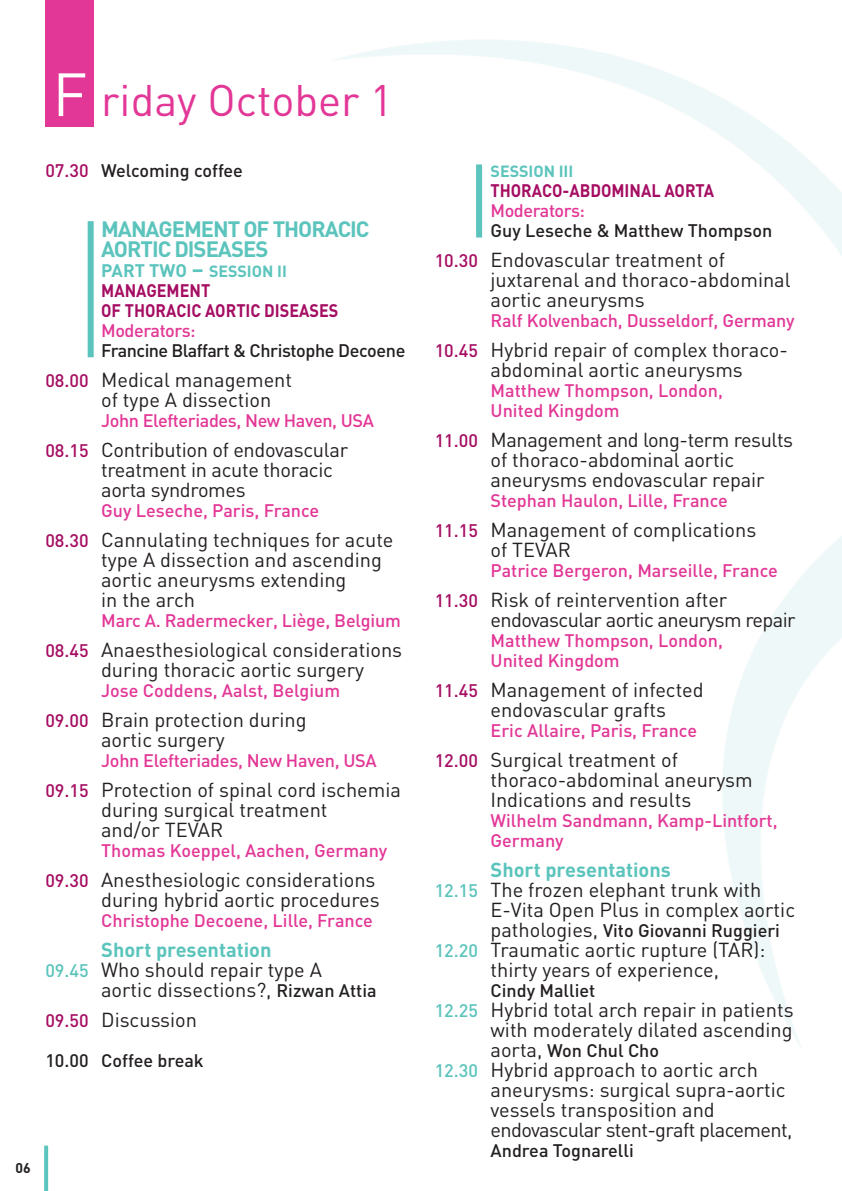
<style>
.page{position:relative;width:842px;height:1191px;background:#fff}
.page>*{position:absolute;margin:0;border:0;box-sizing:border-box;transform-origin:0 0}
.t1{font:43.6px "DIN";color:#e23796}
.t2{font:700 22px/20px "DIN";letter-spacing:-.045em;color:#5bc4bc}
.t3{font:20px/20px "DIN";color:#231f20}
.t4{font:20px/20px "DIN";letter-spacing:-.03em;color:#231f20}
.t5{font:700 20px "DIN";color:#5bc4bc}
.t6{font:500 18px/20px "DIN";color:#e23796}
.t7{font:500 18px "DIN";color:#231f20}
.t8{font:700 18px/20px "DIN";color:#a50d62;scale:.9 1}
.t9{font:500 18px "DIN";letter-spacing:-.03em;color:#231f20}
.t10{font:500 18px "DIN";letter-spacing:-.02em;color:#e23796}
.t11{font:500 18px "DIN";letter-spacing:-.025em;color:#e23796}
.t12{font:700 16px "DIN";color:#5bc4bc}
.t13{font:700 14px "DIN";color:#231f20}
.s1{font-size:60px;color:#fff}
.s2{color:#a50d62}
.s3{font-size:18px}
.s4{font-size:22px}
.s5{font-weight:500;font-size:18px;color:#a50d62}
.s6{font-weight:500;font-size:18px;color:#5bc4bc}
.s7{font-weight:500;font-size:18px}
.s8{font-weight:400;font-size:20px}
</style>
<div class="page">
<div style="left:476px;top:164px;width:6px;height:73px;background:#5bc4bc"></div>
<div style="left:45px;top:0;width:49px;height:127px;background:#e23796"></div>
<svg style="left:44px;top:1145px;width:4px;height:46px"></svg>
<div style="left:88px;top:221px;width:6px;height:136px;background:#5bc4bc"></div>
<h1 class="t1" style="left:53px;top:75px;width:342px"><span class="s1">F</span> riday October 1</h1>
<p class="t7" style="left:45px;top:160px;width:199px"><span class="s2">07.30</span> Welcoming coffee</p>
<p class="t2" style="left:101px;top:219px;width:270px">MANAGEMENT OF THORACIC<br>AORTIC DISEASES</p>
<p class="t12" style="left:101px;top:262px;width:187px"><span class="s3">PART TWO</span> <span class="s4">–</span> SESSION II</p>
<p class="t8" style="left:101px;top:280px;width:265px">MANAGEMENT<br>OF THORACIC AORTIC DISEASES</p>
<p class="t11" style="left:101px;top:320px;width:96px">Moderators:</p>
<p class="t9" style="left:101px;top:340px;width:306px">Francine Blaffart &amp; Christophe Decoene</p>
<p class="t3" style="left:101px;top:370px;width:193px;text-indent:-56px"><span class="s5">08.00</span> Medical management of type A dissection</p>
<p class="t10" style="left:101px;top:410px;width:274px">John Elefteriades, New Haven, USA</p>
<p class="t3" style="left:101px;top:440px;width:249px;text-indent:-56px"><span class="s5">08.15</span> Contribution of endovascular treatment in acute thoracic aorta syndromes</p>
<p class="t6" style="left:101px;top:500px;width:220px">Guy Leseche, Paris, France</p>
<p class="t3" style="left:101px;top:530px;width:294px;text-indent:-56px"><span class="s5">08.30</span> Cannulating techniques for acute type A dissection and ascending aortic aneurysms extending<br>in the arch</p>
<p class="t6" style="left:101px;top:610px;width:301px">Marc A. Radermecker, Liège, Belgium</p>
<p class="t3" style="left:101px;top:640px;width:303px;text-indent:-56px"><span class="s5">08.45</span> Anaesthesiological considerations during thoracic aortic surgery</p>
<p class="t6" style="left:101px;top:680px;width:241px">Jose Coddens, Aalst, Belgium</p>
<p class="t3" style="left:101px;top:710px;width:207px;text-indent:-56px"><span class="s5">09.00</span> Brain protection during aortic surgery</p>
<p class="t6" style="left:101px;top:750px;width:277px">John Elefteriades, New Haven, USA</p>
<p class="t3" style="left:101px;top:780px;width:301px;text-indent:-56px"><span class="s5">09.15</span> Protection of spinal cord ischemia during surgical treatment<br>and/or TEVAR</p>
<p class="t6" style="left:101px;top:840px;width:288px">Thomas Koeppel, Aachen, Germany</p>
<p class="t3" style="left:45px;top:870px;width:336px;text-align:right"><span class="s5">09.30</span> Anesthesiologic considerations during hybrid aortic procedures</p>
<p class="t6" style="left:101px;top:910px;width:273px">Christophe Decoene, Lille, France</p>
<p class="t5" style="left:101px;top:938px;width:172px">Short presentation</p>
<p class="t3" style="left:45px;top:960px;width:278px"><span class="s6">09.45</span> Who should repair type A</p>
<p class="t3" style="left:101px;top:980px;width:277px">aortic dissections?, <span class="s7">Rizwan Attia</span></p>
<p class="t3" style="left:45px;top:1010px;width:153px"><span class="s5">09.50</span> Discussion</p>
<p class="t7" style="left:45px;top:1050px;width:160px">10.00 Coffee break</p>
<p class="t13" style="left:15px;top:1159px;width:17px">06</p>
<p class="t12" style="left:491px;top:162px;width:84px">SESSION III</p>
<p class="t8" style="left:491px;top:180px;width:250px">THORACO-ABDOMINAL AORTA</p>
<p class="t11" style="left:491px;top:200px;width:96px">Moderators:</p>
<p class="t7" style="left:491px;top:220px;width:283px">Guy Leseche &amp; Matthew Thompson</p>
<p class="t3" style="left:490px;top:250px;width:302px;text-indent:-56px"><span class="s5">10.30</span> Endovascular treatment of juxtarenal and thoraco-abdominal aortic aneurysms</p>
<p class="t6" style="left:491px;top:310px;width:306px">Ralf Kolvenbach, Dusseldorf, Germany</p>
<p class="t3" style="left:435px;top:340px;width:355px;text-align:center"><span class="s5">10.45</span> Hybrid repair of complex thoraco&shy;abdominal aortic aneurysms</p>
<p class="t6" style="left:491px;top:380px;width:234px">Matthew Thompson, London,<br>United Kingdom</p>
<p class="t3" style="left:490px;top:430px;width:304px;text-indent:-56px"><span class="s5">11.00</span> Management and long-term results of thoraco-abdominal aortic aneurysms endovascular repair</p>
<p class="t6" style="left:491px;top:490px;width:239px">Stephan Haulon, Lille, France</p>
<p class="t3" style="left:490px;top:520px;width:267px;text-indent:-56px"><span class="s5">11.15</span> Management of complications of TEVAR</p>
<p class="t6" style="left:491px;top:560px;width:289px">Patrice Bergeron, Marseille, France</p>
<p class="t4" style="left:490px;top:590px;width:307px;text-indent:-56px"><span class="s5">11.30</span> Risk of reintervention after endovascular aortic aneurysm repair</p>
<p class="t6" style="left:491px;top:630px;width:234px">Matthew Thompson, London,<br>United Kingdom</p>
<p class="t3" style="left:490px;top:680px;width:215px;text-indent:-56px"><span class="s5">11.45</span> Management of infected endovascular grafts</p>
<p class="t6" style="left:491px;top:720px;width:208px">Eric Allaire, Paris, France</p>
<p class="t3" style="left:490px;top:750px;width:264px;text-indent:-56px"><span class="s5">12.00</span> Surgical treatment of thoraco-abdominal aneurysm<br>Indications and results</p>
<p class="t6" style="left:490px;top:810px;width:289px">Wilhelm Sandmann, Kamp-Lintfort,<br>Germany</p>
<p class="t5" style="left:491px;top:858px;width:182px">Short presentations</p>
<p class="t3" style="left:435px;top:880px;width:328px"><span class="s6">12.15</span> The frozen elephant trunk with</p>
<p class="t3" style="left:490px;top:900px;width:306px">E-Vita Open Plus in complex aortic</p>
<p class="t7" style="left:490px;top:920px;width:291px"><span class="s8">pathologies,</span> Vito Giovanni Ruggieri</p>
<p class="t3" style="left:435px;top:940px;width:332px;text-align:center"><span class="s6">12.20</span> Traumatic aortic rupture (TAR): thirty years of experience,</p>
<p class="t7" style="left:490px;top:980px;width:106px">Cindy Malliet</p>
<p class="t3" style="left:435px;top:1000px;width:360px;text-align:right"><span class="s6">12.25</span> Hybrid total arch repair in patients with moderately dilated ascending</p>
<p class="t7" style="left:490px;top:1040px;width:170px"><span class="s8">aorta,</span> Won Chul Cho</p>
<p class="t3" style="left:490px;top:1060px;width:303px;text-indent:-56px"><span class="s6">12.30</span> Hybrid approach to aortic arch aneurysms: surgical supra-aortic vessels transposition and endovascular stent-graft placement,</p>
<p class="t7" style="left:491px;top:1140px;width:145px">Andrea Tognarelli</p>
</div>
